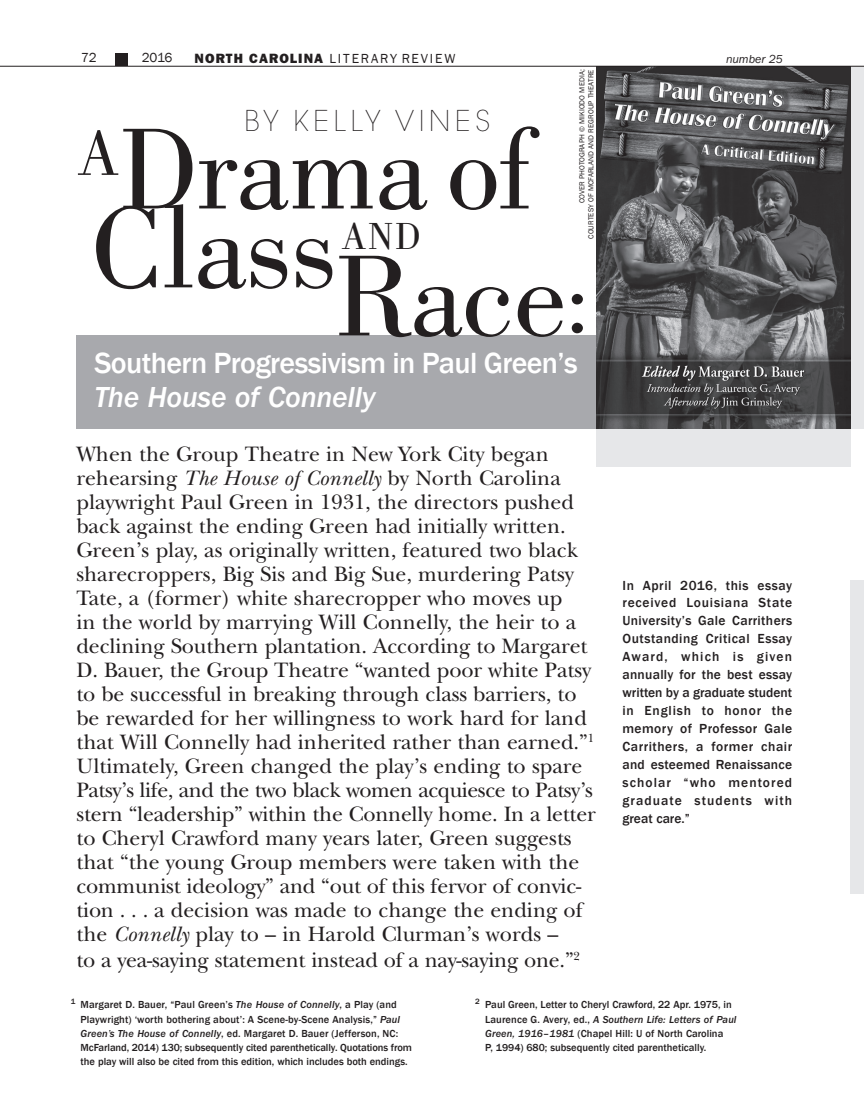
<style>
.page{position:relative;width:864px;height:1107px;background:#fff}
.page>*{position:absolute;margin:0;border:0;box-sizing:border-box;transform-origin:0 0}
.t1{font:119.25px "Bodoni";letter-spacing:-.01em;color:#231f20}
.t2{font:66.15px "Bodoni";color:#231f20}
.t3{font:39px "Bodoni";color:#231f20}
.t4{font:500 30px "Franklin Gothic";letter-spacing:-.02em;color:#fff}
.t5{font:italic 500 30px "Franklin Gothic";letter-spacing:-.01em;color:#fff}
.t6{font:200 28.5px "Avant Garde";letter-spacing:.17em;color:#231f20}
.t7{font:21.75px/24px "New Baskerville";color:#231f20}
.t8{font:500 13.5px/18px "Franklin Gothic";letter-spacing:.08em;color:#231f20;text-align:justify}
.t9{font:13.5px "Franklin Gothic";letter-spacing:.14em;color:#231f20}
.t10{font:italic 12px "Franklin Gothic";color:#231f20}
.t11{font:500 10.5px/14.2px "Franklin Gothic";color:#231f20}
.t12{font:7.5px/9px "Franklin Gothic";letter-spacing:.01em;color:#231f20;text-align:right}
.s1{font-weight:800}
.s2{font-style:italic}
</style>
<div class="page">
<div style="left:115px;top:53px;width:13px;height:13px;background:#231f20"></div>
<div style="left:850px;top:580px;width:14px;height:314px;background:#e6e7e9"></div>
<div style="left:850px;top:66px;width:14px;height:363px;background:#e6e7e9"></div>
<div style="left:596px;top:335px;width:254px;height:132px;background:#e6e7e9"></div>
<div style="left:76px;top:335px;width:552px;height:94px;background:#a8a9ad"></div>
<img style="left:596px;top:67px;width:254px;height:362px">
<svg style="left:850px;top:66px;width:14px;height:1px"></svg>
<hr style="left:0;top:66px;width:850px;height:1px;background:#231f20">
<p class="t9" style="left:81px;top:49px;width:17px">72</p>
<p class="t9" style="left:142px;top:49px;width:32px">2016</p>
<p class="t9" style="left:195px;top:50px;width:262px"><span class="s1">NORTH CAROLINA</span> LITERARY REVIEW</p>
<p class="t10" style="left:726px;top:52px;width:58px">number 25</p>
<p class="t12" style="left:578px;top:239px;width:171px;rotate:-90deg">COVER PHOTOGRAPH © MIKIODO MEDIA;<br>COURTESY OF MCFARLAND AND REGROUP THEATRE</p>
<h3 class="t6" style="left:245px;top:104px;width:247px">BY KELLY VINES</h3>
<h1 class="t1" style="left:118px;top:103px;width:416px">Drama of</h1>
<h2 class="t2" style="left:76px;top:116px;width:46px">A</h2>
<h1 class="t1" style="left:91px;top:182px;width:500px">ClassRace<sub>:</sub></h1>
<h3 class="t3" style="left:341px;top:214px;width:81px">AND</h3>
<h3 class="t4" style="left:94px;top:344px;width:485px">Southern Progressivism in Paul Green’s</h3>
<h3 class="t5" style="left:94px;top:380px;width:283px">The House of Connelly</h3>
<p class="t7" style="left:76px;top:442px;width:521px">When the Group Theatre in New York City began rehearsing <span class="s2">The House of Connelly</span> by North Carolina playwright Paul Green in 1931, the directors pushed back against the ending Green had initially written.<br>Green’s play, as originally written, featured two black sharecroppers, Big Sis and Big Sue, murdering Patsy Tate, a (former) white sharecropper who moves up<br>in the world by marrying Will Connelly, the heir to a declining Southern plantation. According to Margaret D. Bauer, the Group Theatre “wanted poor white Patsy to be successful in breaking through class barriers, to be rewarded for her willingness to work hard for land that Will Connelly had inherited rather than earned.”<sup>1<br></sup>Ultimately, Green changed the play’s ending to spare Patsy’s life, and the two black women acquiesce to Patsy’s stern “leadership” within the Connelly home. In a letter to Cheryl Crawford many years later, Green suggests that “the young Group members were taken with the communist ideology” and “out of this fervor of convic&shy;tion . . . a decision was made to change the ending of the <span class="s2">Connelly</span> play to – in Harold Clurman’s words –<br>to a yea-saying statement instead of a nay-saying one.”<sup>2</sup></p>
<p class="t8" style="left:622px;top:576px;width:171px">In April 2016, this essay received Louisiana State University’s Gale Carrithers Outstanding Critical Essay Award, which is given annually for the best essay written by a graduate student in English to honor the memory of Professor Gale Carrithers, a former chair and esteemed Renaissance scholar “who mentored graduate students with great care.”</p>
<p class="t11" style="left:81px;top:998px;width:333px;text-indent:-10px"><sup>1</sup> Margaret D. Bauer, “Paul Green’s <span class="s2">The House of Connelly</span>, a Play (and Playwright) ‘worth bothering about’: A Scene-by-Scene Analysis,” <span class="s2">Paul Green’s The House of Connelly</span>, ed. Margaret D. Bauer (Jefferson, NC:<br>McFarland, 2014) 130; subsequently cited parenthetically. Quotations from the play will also be cited from this edition, which includes both endings.</p>
<p class="t11" style="left:485px;top:998px;width:253px;text-indent:-10px"><sup>2</sup> Paul Green, Letter to Cheryl Crawford, 22 Apr. 1975, in Laurence G. Avery, ed., <span class="s2">A Southern Life: Letters of Paul Green, 1916</span>–<span class="s2">1981</span> (Chapel Hill: U of North Carolina<br>P, 1994) 680; subsequently cited parenthetically.</p>
</div>
